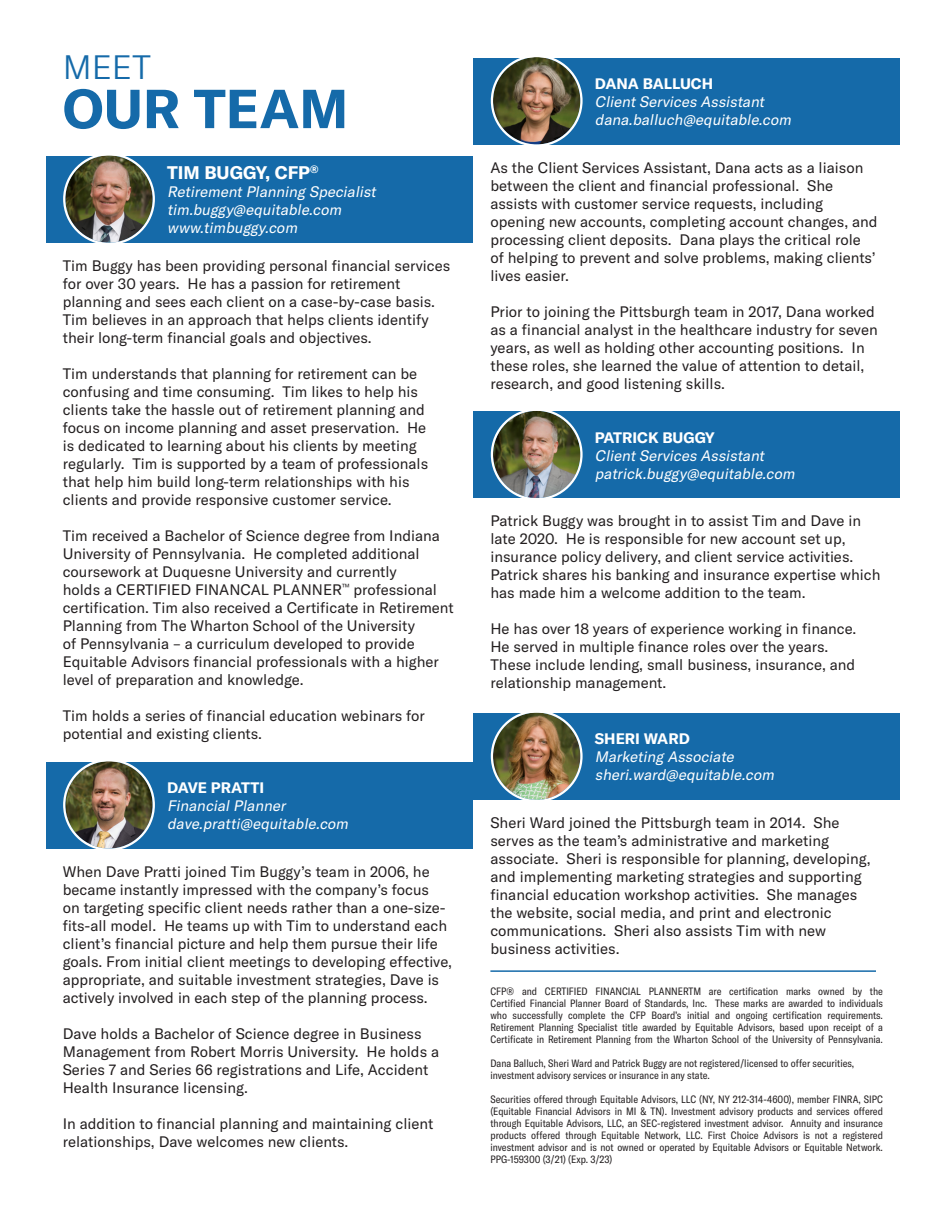
<style>
.page{position:relative;width:945px;height:1215px;background:#fff}
.page>*{position:absolute;margin:0;border:0;box-sizing:border-box;transform-origin:0 0}
.t1{font:700 54px "GT America";color:#156aa9}
.t2{font:300 33px "GT America";color:#156aa9}
.t3{font:700 18px "GT America";color:#fff}
.t4{font:15px/18px "GT America";color:#231f20}
.t5{font:italic 15px/18px "GT America";color:#fff}
.t6{font:700 15px "GT America";color:#fff}
.t7{font:condensed 10.5px/12px "GT America";color:#231f20;text-align:justify}
</style>
<div class="page">
<div style="left:46px;top:156px;width:426px;height:87px;background:#156aa9"></div>
<div style="left:46px;top:762px;width:426px;height:86px;background:#156aa9"></div>
<div style="left:473px;top:58px;width:427px;height:86px;background:#156aa9"></div>
<div style="left:473px;top:412px;width:427px;height:86px;background:#156aa9"></div>
<div style="left:473px;top:713px;width:427px;height:87px;background:#156aa9"></div>
<img style="left:65px;top:155px;width:88px;height:88px;border-radius:44px">
<div style="left:63px;top:153px;width:92px;height:92px;border:2px solid #fff;border-radius:50%"></div>
<img style="left:65px;top:761px;width:88px;height:88px;border-radius:44px">
<div style="left:63px;top:759px;width:92px;height:92px;border:2px solid #fff;border-radius:50%"></div>
<img style="left:493px;top:57px;width:87px;height:87px;border-radius:44px">
<div style="left:491px;top:55px;width:92px;height:92px;border:2px solid #fff;border-radius:50%"></div>
<img style="left:493px;top:411px;width:87px;height:87px;border-radius:44px">
<div style="left:491px;top:409px;width:92px;height:91px;border:2px solid #fff;border-radius:50%"></div>
<img style="left:493px;top:713px;width:87px;height:87px;border-radius:44px">
<div style="left:491px;top:710px;width:92px;height:92px;border:2px solid #fff;border-radius:50%"></div>
<hr style="left:490px;top:970px;width:386px;height:2px;background:#156aa9">
<p class="t2" style="left:63px;top:48px;width:89px">MEET</p>
<p class="t1" style="left:63px;top:75px;width:287px">OUR TEAM</p>
<p class="t3" style="left:167px;top:162px;width:153px">TIM BUGGY, CFP<sup>®</sup></p>
<p class="t5" style="left:167px;top:183px;width:213px">RetirementPlanning Specialist</p>
<p class="t5" style="left:167px;top:201px;width:179px">tim.buggy@equitable.com</p>
<p class="t5" style="left:167px;top:219px;width:135px">www.timbuggy.com</p>
<p class="t4" style="left:63px;top:257px;width:389px">Tim Buggy has been providing personal financial services for over 30 years. He has a passion for retirement planning and sees each client on a case-by-case basis.<br>Tim believes in an approach that helps clients identify their long-term financial goals and objectives.</p>
<p class="t4" style="left:63px;top:365px;width:367px">Tim understands that planning for retirement can be confusing and time consuming. Tim likes to help his clients take the hassle out of retirement planning and focus on income planning and asset preservation. He is dedicated to learning about his clients by meeting regularly. Tim is supported by a team of professionals that help him build long-term relationships with his clients and provide responsive customer service.</p>
<p class="t4" style="left:63px;top:527px;width:393px">Tim received a Bachelor of Science degree from Indiana University of Pennsylvania. He completed additional coursework at Duquesne University and currently<br>holds a CERTIFIED FINANCAL PLANNER<sup>™</sup> professional certification. Tim also received a Certificate in Retirement Planning from The Wharton School of the University<br>of Pennsylvania – a curriculum developed to provide Equitable Advisors financial professionals with a higher level of preparation and knowledge.</p>
<p class="t4" style="left:63px;top:707px;width:364px">Tim holds a series of financial education webinars for potential and existing clients.</p>
<p class="t6" style="left:167px;top:778px;width:99px">DAVE PRATTI</p>
<p class="t5" style="left:167px;top:797px;width:123px">FinancialPlanner</p>
<p class="t5" style="left:167px;top:815px;width:186px">dave.pratti@equitable.com</p>
<p class="t4" style="left:63px;top:863px;width:391px">When Dave Pratti joined Tim Buggy’s team in 2006, he became instantly impressed with the company’s focus<br>on targeting specific client needs rather than a one-size&shy;fits-all model. He teams up with Tim to understand each client’s financial picture and help them pursue their life goals. From initial client meetings to developing effective, appropriate, and suitable investment strategies, Dave is actively involved in each step of the planning process.</p>
<p class="t4" style="left:63px;top:1025px;width:378px">Dave holds a Bachelor of Science degree in Business Management from Robert Morris University. He holds a Series 7 and Series 66 registrations and Life, Accident Health Insurance licensing.</p>
<p class="t4" style="left:63px;top:1115px;width:372px">In addition to financial planning and maintaining client relationships, Dave welcomes new clients.</p>
<p class="t6" style="left:595px;top:74px;width:120px">DANA BALLUCH</p>
<p class="t5" style="left:595px;top:93px;width:174px">ClientServices Assistant</p>
<p class="t5" style="left:595px;top:111px;width:201px">dana.balluch@equitable.com</p>
<p class="t4" style="left:490px;top:158px;width:389px">As the Client Services Assistant, Dana acts as a liaison between the client and financial professional. She assists with customer service requests, including opening new accounts, completing account changes, and processing client deposits. Dana plays the critical role of helping to prevent and solve problems, making clients’ lives easier.</p>
<p class="t4" style="left:490px;top:302px;width:389px">Prior to joining the Pittsburgh team in 2017, Dana worked as a financial analyst in the healthcare industry for seven years, as well as holding other accounting positions. In these roles, she learned the value of attention to detail, research, and good listening skills.</p>
<p class="t6" style="left:595px;top:428px;width:121px">PATRICK BUGGY</p>
<p class="t5" style="left:595px;top:446px;width:204px">ClientServices Assistant patrick.buggy@equitable.com</p>
<p class="t4" style="left:490px;top:512px;width:392px">Patrick Buggy was brought in to assist Tim and Dave in late 2020. He is responsible for new account set up, insurance policy delivery, and client service activities.<br>Patrick shares his banking and insurance expertise which has made him a welcome addition to the team.</p>
<p class="t4" style="left:490px;top:620px;width:368px">He has over 18 years of experience working in finance.<br>He served in multiple finance roles over the years.<br>These include lending, small business, insurance, and relationship management.</p>
<p class="t6" style="left:595px;top:730px;width:96px">SHERI WARD</p>
<p class="t5" style="left:595px;top:748px;width:144px">Marketing Associate</p>
<p class="t5" style="left:595px;top:766px;width:184px">sheri.ward@equitable.com</p>
<p class="t4" style="left:490px;top:814px;width:382px">Sheri Ward joined the Pittsburgh team in 2014. She serves as the team’s administrative and marketing associate. Sheri is responsible for planning, developing, and implementing marketing strategies and supporting financial education workshop activities. She manages the website, social media, and print and electronic communications. Sheri also assists Tim with new business activities.</p>
<p class="t7" style="left:490px;top:985px;width:394px">CFP® and CERTIFIED FINANCIAL PLANNERTM are certification marks owned by the Certified Financial Planner Board of Standards, Inc. These marks are awarded to individuals who successfully complete the CFP Board’s initial and ongoing certification requirements.<br>Retirement Planning Specialist title awarded by Equitable Advisors, based upon receipt of a Certificate in Retirement Planning from the Wharton School of the University of Pennsylvania.</p>
<p class="t7" style="left:490px;top:1057px;width:365px">Dana Balluch, Sheri Ward and Patrick Buggy are not registered/licensed to offer securities, investment advisory services or insurance in any state.</p>
<p class="t7" style="left:490px;top:1093px;width:394px">Securities offered through Equitable Advisors, LLC (NY, NY 212-314-4600), member FINRA, SIPC (Equitable Financial Advisors in MI &amp; TN). Investment advisory products and services offered through Equitable Advisors, LLC, an SEC-registered investment advisor. Annuity and insurance products offered through Equitable Network, LLC. First Choice Advisors is not a registered investment advisor and is not owned or operated by Equitable Advisors or Equitable Network.<br>PPG-159300 (3/21) (Exp. 3/23)</p>
</div>
